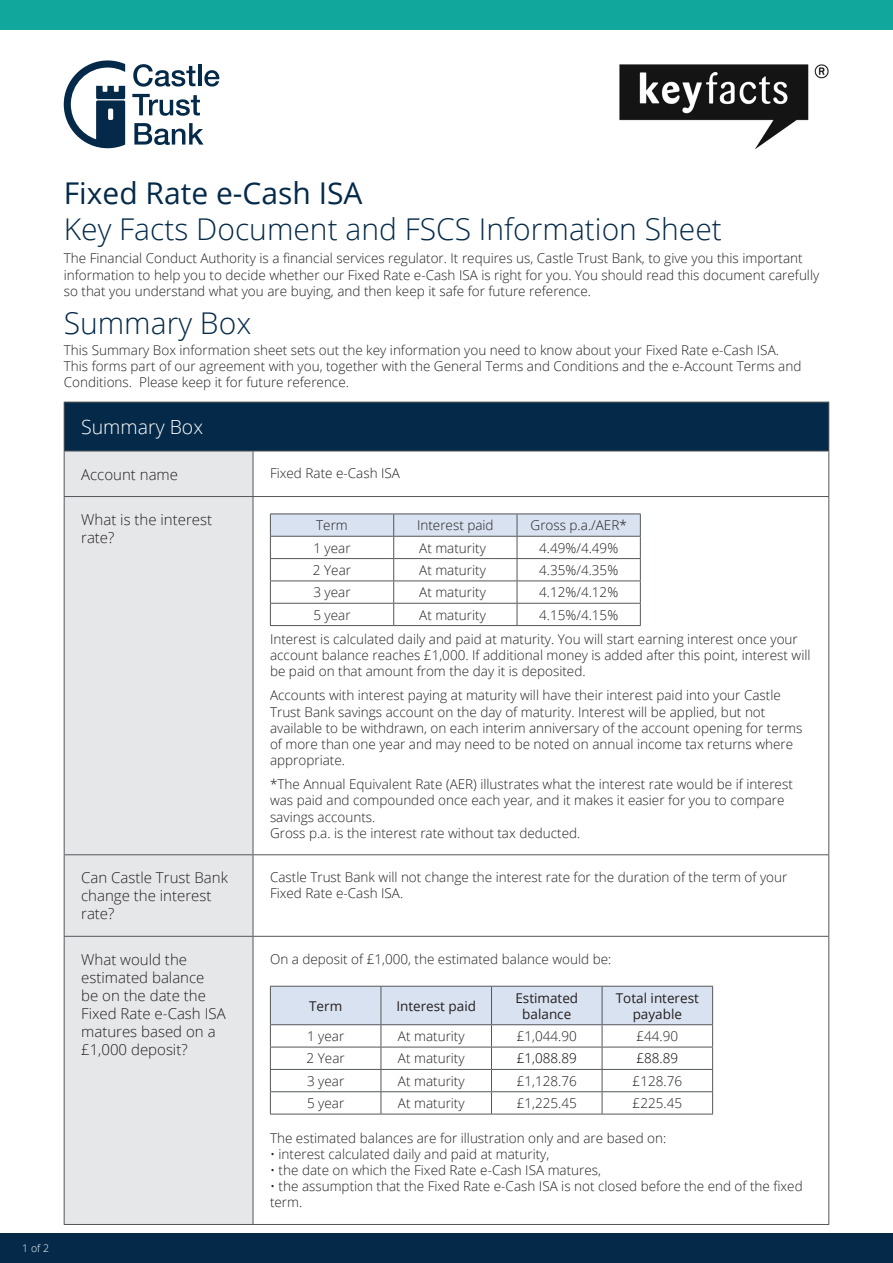
<style>
.page{position:relative;width:893px;height:1263px;background:#fff}
.page>*{position:absolute;margin:0;border:0;box-sizing:border-box;transform-origin:0 0}
.ParaStyle01-Leading_Auto__Align_Left{font:300 30px "Open Sans";color:#052a49}
.ParaStyle01-Leading_Auto__Align_Left-2{font:30px "Open Sans";color:#052a49}
.t1{font:300 19.5px "Open Sans";color:#fff}
.t2{font:300 15px/18px "Open Sans";color:#231f20}
.t3{font:300 13.5px/16.2px "Open Sans";color:#231f20}
.t4{font:13.5px/16.2px "Open Sans";color:#231f20;text-align:center}
.t5{font:300 13.5px "Open Sans";color:#000}
.t6{font:300 10.5px "Open Sans";color:#fff}
</style>
<div class="page">
<div style="left:0;top:0;width:893px;height:30px;background:#12a79d"></div>
<div style="left:0;top:1233px;width:893px;height:30px;background:#052a49"></div>
<svg style="left:64px;top:61px;width:61px;height:87px"></svg>
<svg style="left:133px;top:64px;width:62px;height:23px"></svg>
<hr style="left:198px;top:65px;width:3px;height:21px;background:#052a49">
<svg style="left:204px;top:70px;width:15px;height:17px"></svg>
<svg style="left:132px;top:94px;width:68px;height:22px"></svg>
<svg style="left:134px;top:123px;width:70px;height:22px"></svg>
<div style="left:64px;top:402px;width:765px;height:49px;background:#052a49"></div>
<div style="left:65px;top:452px;width:188px;height:772px;background:#e6e7e9"></div>
<hr style="left:64px;top:402px;width:189px;height:1px;background:#53565a">
<hr style="left:64px;top:402px;width:1px;height:49px;background:#53565a">
<hr style="left:253px;top:402px;width:576px;height:1px;background:#53565a">
<hr style="left:828px;top:402px;width:1px;height:49px;background:#53565a">
<hr style="left:64px;top:451px;width:189px;height:1px;background:#53565a">
<hr style="left:64px;top:451px;width:1px;height:45px;background:#53565a">
<hr style="left:253px;top:451px;width:576px;height:1px;background:#53565a">
<hr style="left:253px;top:451px;width:1px;height:45px;background:#53565a">
<hr style="left:828px;top:451px;width:1px;height:45px;background:#53565a">
<hr style="left:64px;top:496px;width:189px;height:1px;background:#53565a">
<hr style="left:64px;top:497px;width:1px;height:357px;background:#53565a">
<hr style="left:253px;top:496px;width:576px;height:1px;background:#53565a">
<hr style="left:253px;top:497px;width:1px;height:357px;background:#53565a">
<hr style="left:828px;top:497px;width:1px;height:357px;background:#53565a">
<hr style="left:64px;top:854px;width:189px;height:1px;background:#53565a">
<hr style="left:64px;top:855px;width:1px;height:81px;background:#53565a">
<hr style="left:253px;top:854px;width:576px;height:1px;background:#53565a">
<hr style="left:253px;top:855px;width:1px;height:81px;background:#53565a">
<hr style="left:828px;top:855px;width:1px;height:81px;background:#53565a">
<hr style="left:64px;top:936px;width:189px;height:1px;background:#53565a">
<hr style="left:64px;top:937px;width:1px;height:287px;background:#53565a">
<hr style="left:253px;top:936px;width:576px;height:1px;background:#53565a">
<hr style="left:253px;top:937px;width:1px;height:287px;background:#53565a">
<hr style="left:828px;top:937px;width:1px;height:287px;background:#53565a">
<hr style="left:64px;top:1224px;width:189px;height:1px;background:#53565a">
<hr style="left:253px;top:1224px;width:576px;height:1px;background:#53565a">
<hr style="left:270px;top:513px;width:124px;height:1px;background:#53565a">
<hr style="left:394px;top:513px;width:123px;height:1px;background:#53565a">
<hr style="left:517px;top:513px;width:124px;height:1px;background:#53565a">
<svg style="left:270px;top:514px;width:371px;height:111px"></svg>
<hr style="left:270px;top:625px;width:124px;height:1px;background:#53565a">
<hr style="left:394px;top:625px;width:123px;height:1px;background:#53565a">
<hr style="left:517px;top:625px;width:124px;height:1px;background:#53565a">
<svg style="left:270px;top:986px;width:443px;height:128px"></svg>
<hr style="left:270px;top:1114px;width:111px;height:1px;background:#53565a">
<hr style="left:381px;top:1114px;width:110px;height:1px;background:#53565a">
<hr style="left:491px;top:1114px;width:111px;height:1px;background:#53565a">
<hr style="left:602px;top:1114px;width:111px;height:1px;background:#53565a">
<img style="left:619px;top:64px;width:210px;height:86px">
<p class="t6" style="left:22px;top:1241px;width:28px">1 of 2</p>
<p class="ParaStyle01-Leading_Auto__Align_Left-2" style="left:64px;top:172px;width:300px">Fixed Rate e-Cash ISA</p>
<p class="ParaStyle01-Leading_Auto__Align_Left" style="left:64px;top:208px;width:660px">Key Facts Document and FSCS Information Sheet</p>
<p class="t3" style="left:64px;top:250px;width:757px">The Financial Conduct Authority is a financial services regulator. It requires us, Castle Trust Bank, to give you this important information to help you to decide whether our Fixed Rate e-Cash ISA is right for you. You should read this document carefully so that you understand what you are buying, and then keep it safe for future reference.</p>
<p class="ParaStyle01-Leading_Auto__Align_Left" style="left:64px;top:303px;width:189px">Summary Box</p>
<p class="t3" style="left:64px;top:341px;width:739px">This Summary Box information sheet sets out the key information you need to know about your Fixed Rate e-Cash ISA.<br>This forms part of our agreement with you, together with the General Terms and Conditions and the e-Account Terms and<br>Conditions. Please keep it for future reference.</p>
<p class="t1" style="left:81px;top:414px;width:123px">Summary Box</p>
<p class="t2" style="left:81px;top:465px;width:98px">Account name</p>
<p class="t3" style="left:270px;top:465px;width:132px">Fixed Rate e-Cash ISA</p>
<p class="t2" style="left:81px;top:510px;width:132px">What is the interest rate?</p>
<p class="t3" style="left:316px;top:517px;width:33px">Term</p>
<p class="t3" style="left:417px;top:517px;width:78px">Interest paid</p>
<p class="t3" style="left:531px;top:517px;width:98px">Gross p.a./AER*</p>
<p class="t3" style="left:313px;top:539px;width:39px">1 year</p>
<p class="t3" style="left:419px;top:539px;width:68px">At maturity</p>
<p class="t3" style="left:539px;top:539px;width:81px">4.49%/4.49%</p>
<p class="t3" style="left:313px;top:561px;width:40px">2 Year</p>
<p class="t3" style="left:419px;top:561px;width:68px">At maturity</p>
<p class="t3" style="left:539px;top:561px;width:81px">4.35%/4.35%</p>
<p class="t3" style="left:313px;top:584px;width:39px">3 year</p>
<p class="t3" style="left:419px;top:584px;width:68px">At maturity</p>
<p class="t3" style="left:539px;top:584px;width:81px">4.12%/4.12%</p>
<p class="t3" style="left:313px;top:606px;width:39px">5 year</p>
<p class="t3" style="left:419px;top:606px;width:68px">At maturity</p>
<p class="t3" style="left:539px;top:606px;width:81px">4.15%/4.15%</p>
<p class="t3" style="left:270px;top:631px;width:542px">Interest is calculated daily and paid at maturity. You will start earning interest once your account balance reaches £1,000. If additional money is added after this point, interest will be paid on that amount from the day it is deposited.</p>
<p class="t3" style="left:270px;top:687px;width:534px">Accounts with interest paying at maturity will have their interest paid into your Castle Trust Bank savings account on the day of maturity. Interest will be applied, but not available to be withdrawn, on each interim anniversary of the account opening for terms of more than one year and may need to be noted on annual income tax returns where appropriate.</p>
<p class="t3" style="left:270px;top:776px;width:524px">*The Annual Equivalent Rate (AER) illustrates what the interest rate would be if interest</p>
<p class="t3" style="left:270px;top:792px;width:516px">was paid and compounded once each year, and it makes it easier for you to compare savings accounts.</p>
<p class="t3" style="left:270px;top:824px;width:312px">Gross p.a. is the interest rate without tax deducted.</p>
<p class="t2" style="left:81px;top:868px;width:148px">Can Castle Trust Bank change the interest rate?</p>
<p class="t3" style="left:270px;top:869px;width:519px">Castle Trust Bank will not change the interest rate for the duration of the term of your<br>Fixed Rate e-Cash ISA.</p>
<p class="t2" style="left:81px;top:950px;width:146px">What would the estimated balance<br>be on the date the<br>Fixed Rate e-Cash ISA matures based on a £1,000 deposit?</p>
<p class="t3" style="left:270px;top:950px;width:343px">On a deposit of £1,000, the estimated balance would be:</p>
<p class="t4" style="left:309px;top:997px;width:35px">Term</p>
<p class="t4" style="left:396px;top:997px;width:81px">Interest paid</p>
<p class="t4" style="left:515px;top:989px;width:64px">Estimated balance</p>
<p class="t4" style="left:616px;top:989px;width:85px">Total interest payable</p>
<p class="t3" style="left:307px;top:1028px;width:39px">1 year</p>
<p class="t3" style="left:398px;top:1028px;width:68px">At maturity</p>
<p class="t3" style="left:517px;top:1028px;width:62px">£1,044.90</p>
<p class="t3" style="left:636px;top:1028px;width:43px">£44.90</p>
<p class="t3" style="left:307px;top:1050px;width:40px">2 Year</p>
<p class="t3" style="left:398px;top:1050px;width:68px">At maturity</p>
<p class="t5" style="left:517px;top:1049px;width:62px">£1,088.89</p>
<p class="t5" style="left:636px;top:1049px;width:43px">£88.89</p>
<p class="t3" style="left:307px;top:1072px;width:39px">3 year</p>
<p class="t3" style="left:398px;top:1072px;width:68px">At maturity</p>
<p class="t3" style="left:517px;top:1072px;width:62px">£1,128.76</p>
<p class="t3" style="left:633px;top:1072px;width:51px">£128.76</p>
<p class="t3" style="left:307px;top:1095px;width:39px">5 year</p>
<p class="t3" style="left:398px;top:1095px;width:68px">At maturity</p>
<p class="t3" style="left:517px;top:1095px;width:62px">£1,225.45</p>
<p class="t3" style="left:633px;top:1095px;width:51px">£225.45</p>
<p class="t3" style="left:270px;top:1129px;width:398px">The estimated balances are for illustration only and are based on:</p>
<p class="t3" style="left:270px;top:1145px;width:281px">• interest calculated daily and paid at maturity,</p>
<p class="t3" style="left:270px;top:1162px;width:333px">• the date on which the Fixed Rate e-Cash ISA matures,</p>
<p class="t3" style="left:270px;top:1178px;width:534px">• the assumption that the Fixed Rate e-Cash ISA is not closed before the end of the fixed term.</p>
</div>
